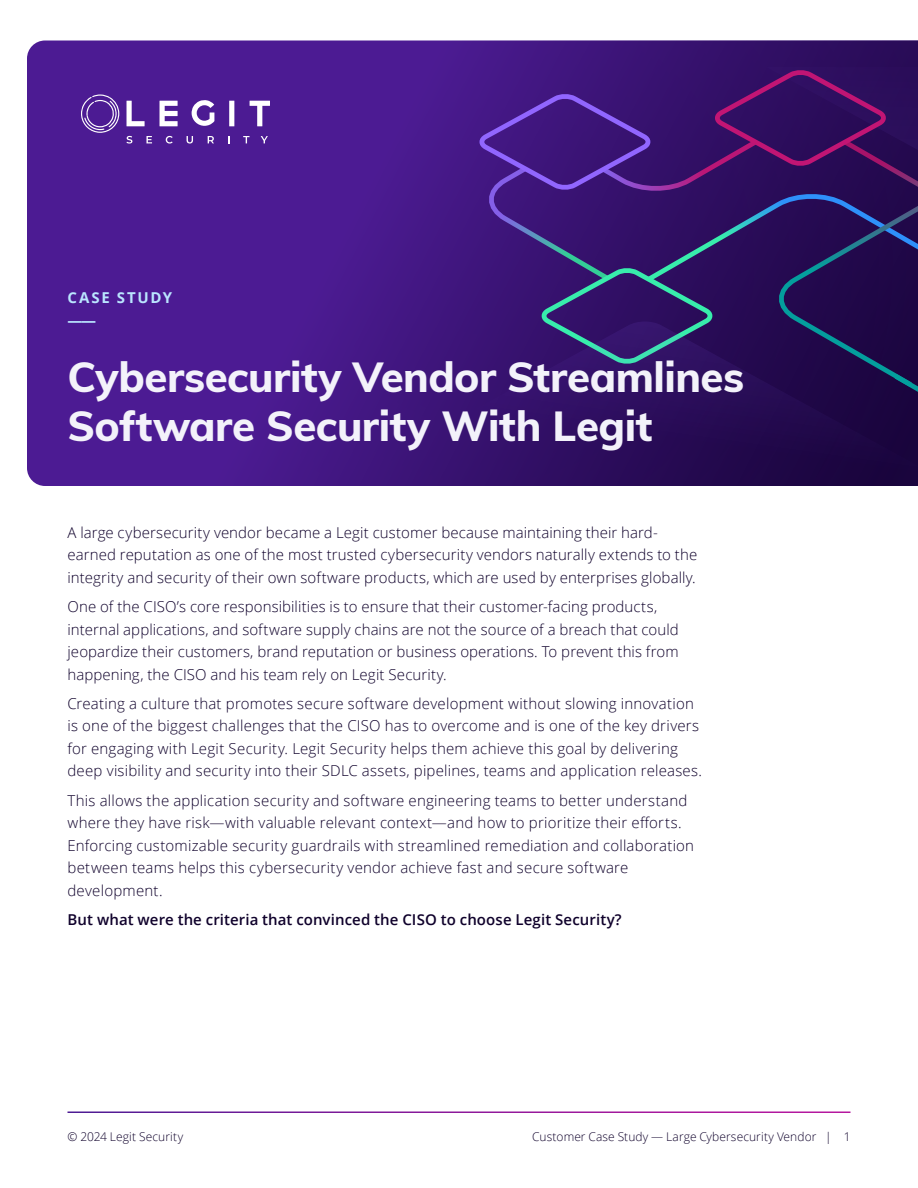
<style>
.page{position:relative;width:918px;height:1188px;background:#fff}
.page>*{position:absolute;margin:0;border:0;box-sizing:border-box;transform-origin:0 0}
.t1{font:800 42px/49.5px "Muli";letter-spacing:-.01em;color:#f3f2fa}
.t2{font:300 15px/22.5px "Open Sans";letter-spacing:.01em;color:#0f002b}
.t3{font:600 15px "Open Sans";letter-spacing:.005em;color:#0f002b}
.t4{font:700 15px/22.5px "Open Sans";letter-spacing:.115em;color:#bae6ff}
.t5{font:300 12px "Open Sans";letter-spacing:.005em;color:#0f002b}
</style>
<div class="page">
<svg style="left:27px;top:40px;width:891px;height:446px;background:#48198b"></svg>
<svg style="left:81px;top:94px;width:38px;height:39px"></svg>
<div style="left:229px;top:101px;width:5px;height:25px;background:#fff"></div>
<svg style="left:250px;top:101px;width:20px;height:25px"></svg>
<svg style="left:127px;top:101px;width:18px;height:25px"></svg>
<svg style="left:160px;top:101px;width:18px;height:25px"></svg>
<svg style="left:191px;top:100px;width:23px;height:26px"></svg>
<svg style="left:127px;top:136px;width:5px;height:8px"></svg>
<svg style="left:146px;top:136px;width:6px;height:7px"></svg>
<svg style="left:166px;top:136px;width:7px;height:8px"></svg>
<svg style="left:187px;top:136px;width:6px;height:8px"></svg>
<svg style="left:208px;top:136px;width:6px;height:7px"></svg>
<svg style="left:243px;top:136px;width:7px;height:7px"></svg>
<svg style="left:261px;top:136px;width:7px;height:7px"></svg>
<svg style="left:452px;top:322px;width:466px;height:151px;background:#280b57"></svg>
<svg style="left:474px;top:67px;width:444px;height:354px;background:#321566"></svg>
<p class="t4" style="left:68px;top:286px;width:106px">CASE STUDY ——</p>
<h1 class="t1" style="left:68px;top:350px;width:678px">Cybersecurity Vendor Streamlines<br>Software Security With Legit</h1>
<p class="t2" style="left:68px;top:521px;width:631px">A large cybersecurity vendor became a Legit customer because maintaining their hard&shy;earned reputation as one of the most trusted cybersecurity vendors naturally extends to the integrity and security of their own software products, which are used by enterprises globally.</p>
<p class="t2" style="left:68px;top:595px;width:613px">One of the CISO’s core responsibilities is to ensure that their customer-facing products, internal applications, and software supply chains are not the source of a breach that could jeopardize their customers, brand reputation or business operations. To prevent this from happening, the CISO and his team rely on Legit Security.</p>
<p class="t2" style="left:68px;top:692px;width:636px">Creating a culture that promotes secure software development without slowing innovation is one of the biggest challenges that the CISO has to overcome and is one of the key drivers for engaging with Legit Security. Legit Security helps them achieve this goal by delivering deep visibility and security into their SDLC assets, pipelines, teams and application releases.</p>
<p class="t2" style="left:68px;top:789px;width:628px">This allows the application security and software engineering teams to better understand where they have risk—with valuable relevant context—and how to prioritize their efforts.<br>Enforcing customizable security guardrails with streamlined remediation and collaboration between teams helps this cybersecurity vendor achieve fast and secure software development.</p>
<p class="t3" style="left:68px;top:909px;width:556px">But what were the criteria that convinced the CISO to choose Legit Security?</p>
<p class="t5" style="left:68px;top:1128px;width:117px">© 2024 Legit Security</p>
<p class="t5" style="left:532px;top:1128px;width:320px">Customer Case Study — Large Cybersecurity Vendor | 1</p>
</div>
